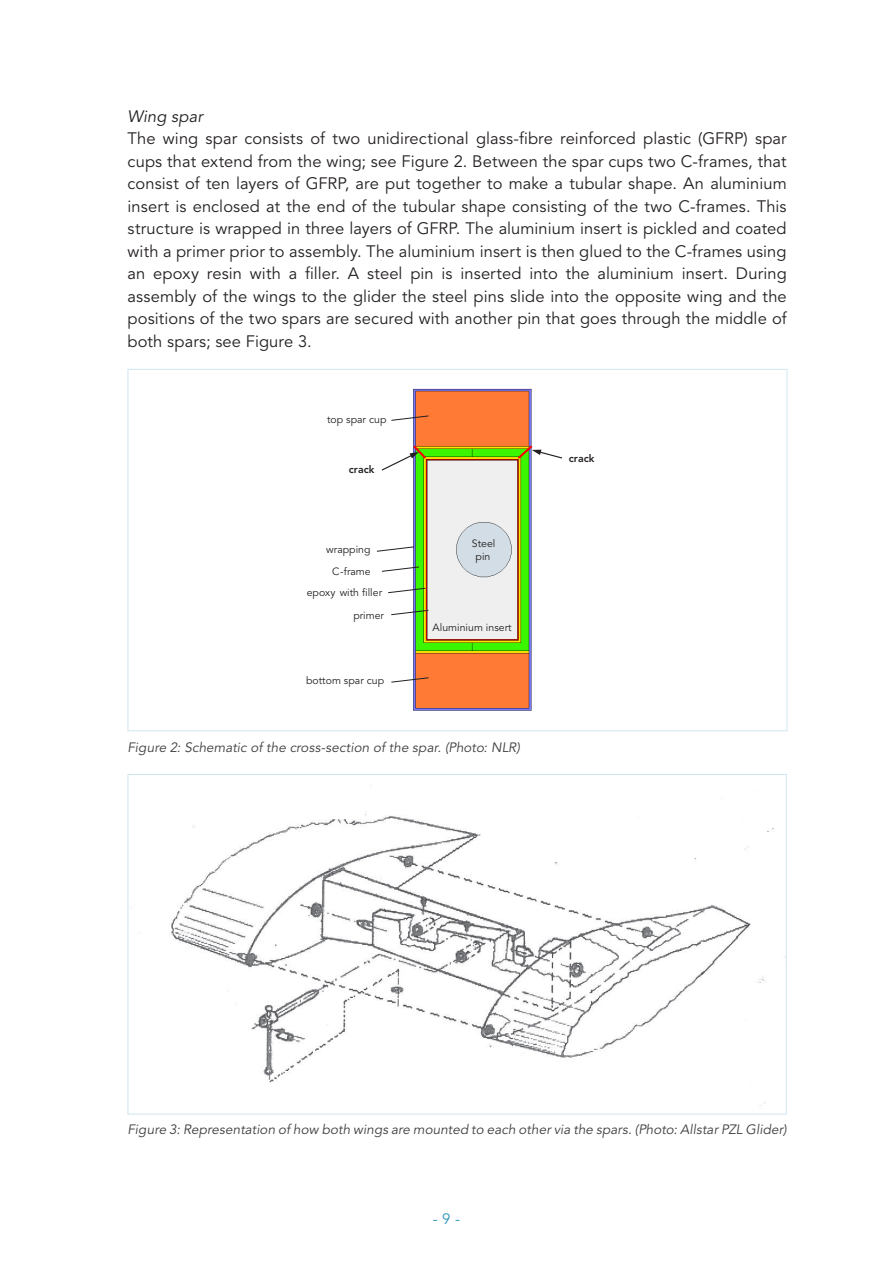
<style>
.page{position:relative;width:893px;height:1263px;background:#fff}
.page>*{position:absolute;margin:0;border:0;box-sizing:border-box;transform-origin:0 0}
.Bodytekst{font:16.5px/22.5px "Avenir LT Std";letter-spacing:.005em;color:#231f20;text-align:justify}
.Sub-subparagraaf_Kop{font:italic 16.5px "Avenir LT Std";letter-spacing:.005em;color:#231f20}
.t1{font:15px "Avenir LT Std";color:#2f97b9}
.Bijschrift{font:italic 13.5px "Avenir LT Std";letter-spacing:.005em;color:#3e3e3f}
.t2{font:10.5px/13.5px "Avenir LT Std";color:#231f20;text-align:center}
.t3{font:800 10.5px "Avenir LT Std";color:#231f20}
</style>
<div class="page">
<img style="left:413px;top:388px;width:119px;height:323px">
<svg style="left:516px;top:443px;width:46px;height:18px"></svg>
<svg style="left:381px;top:443px;width:47px;height:29px"></svg>
<svg style="left:377px;top:546px;width:38px;height:6px"></svg>
<svg style="left:382px;top:566px;width:38px;height:6px"></svg>
<svg style="left:388px;top:587px;width:38px;height:6px"></svg>
<svg style="left:391px;top:609px;width:38px;height:6px"></svg>
<svg style="left:391px;top:415px;width:38px;height:6px"></svg>
<svg style="left:391px;top:677px;width:38px;height:6px"></svg>
<img style="left:171px;top:785px;width:614px;height:321px">
<p class="Sub-subparagraaf_Kop" style="left:128px;top:106px;width:77px">Wing spar</p>
<p class="Bodytekst" style="left:128px;top:128px;width:661px">The wing spar consists of two unidirectional glass-fibre reinforced plastic (GFRP) spar cups that extend from the wing; see Figure 2. Between the spar cups two C-frames, that consist of ten layers of GFRP, are put together to make a tubular shape. An aluminium insert is enclosed at the end of the tubular shape consisting of the two C-frames. This structure is wrapped in three layers of GFRP. The aluminium insert is pickled and coated with a primer prior to assembly. The aluminium insert is then glued to the C-frames using an epoxy resin with a filler. A steel pin is inserted into the aluminium insert. During assembly of the wings to the glider the steel pins slide into the opposite wing and the positions of the two spars are secured with another pin that goes through the middle of both spars; see Figure 3.</p>
<p class="t2" style="left:327px;top:413px;width:61px">top spar cup</p>
<p class="t3" style="left:349px;top:463px;width:27px">crack</p>
<p class="t2" style="left:326px;top:543px;width:46px">wrapping</p>
<p class="t2" style="left:307px;top:586px;width:77px">epoxy with filler</p>
<p class="t2" style="left:353px;top:609px;width:32px">primer</p>
<p class="t2" style="left:332px;top:565px;width:40px">C-frame</p>
<p class="t2" style="left:306px;top:674px;width:80px">bottom spar cup</p>
<p class="t2" style="left:472px;top:537px;width:25px">Steel pin</p>
<p class="t2" style="left:433px;top:621px;width:81px">Aluminium insert</p>
<p class="Bijschrift" style="left:128px;top:739px;width:394px">Figure 2: Schematic of the cross-section of the spar. (Photo: NLR)</p>
<p class="t3" style="left:569px;top:452px;width:27px">crack</p>
<p class="Bijschrift" style="left:128px;top:1122px;width:661px">Figure 3: Representation of how both wings are mounted to each other via the spars. (Photo: Allstar PZL Glider)</p>
<p class="t1" style="left:433px;top:1210px;width:29px">- 9 -</p>
</div>
